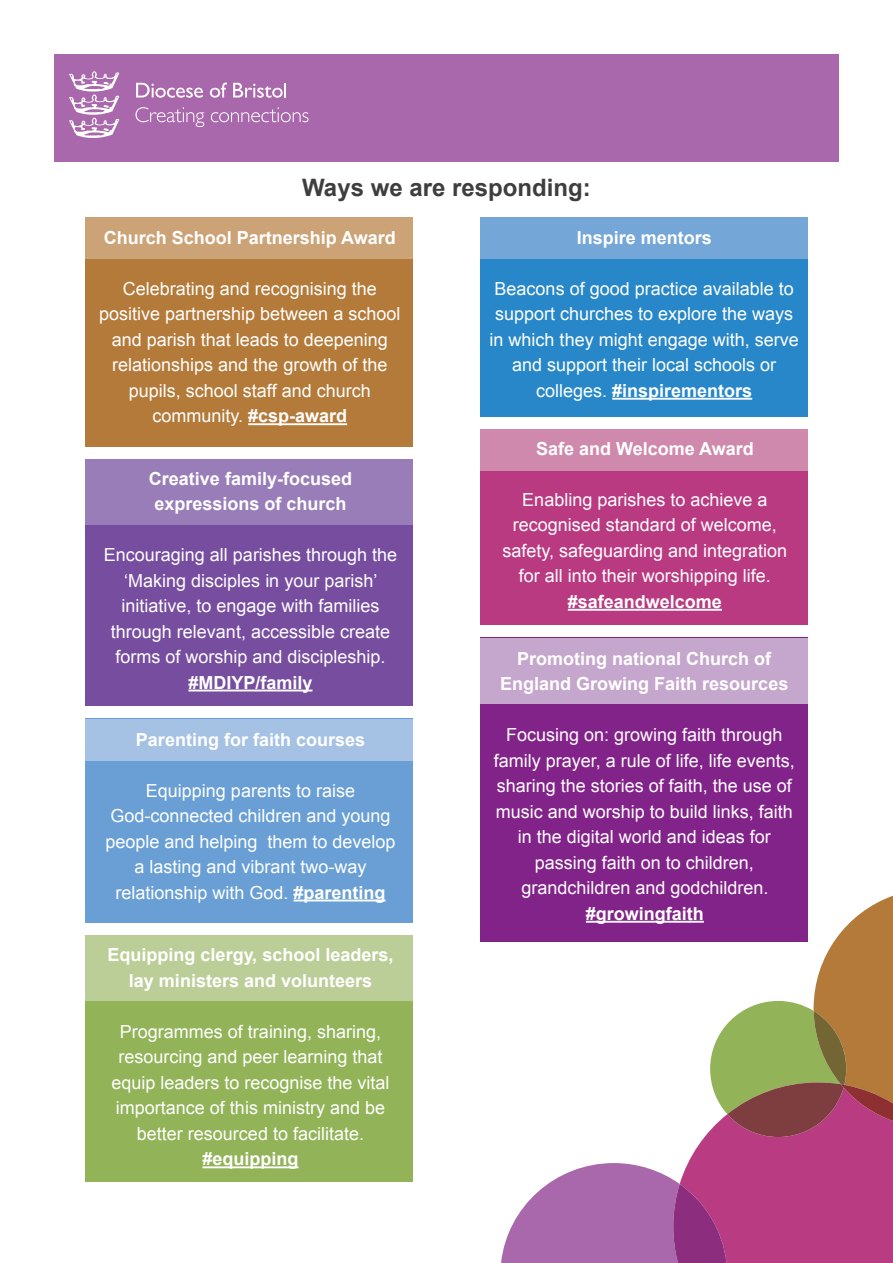
<style>
.page{position:relative;width:893px;height:1263px;background:#fff}
.page>*{position:absolute;margin:0;border:0;box-sizing:border-box;transform-origin:0 0}
.t1{font:700 24px "Arial";color:#3e3e3f}
.t2{font:18px/25.5px "Arial";color:#fff;text-align:center}
.t3{font:700 18px/25.5px "Arial";color:#fff;text-align:center}
.s1{font-weight:700}
</style>
<div class="page">
<div style="left:85px;top:935px;width:327px;height:247px;background:#92b358"></div>
<div style="left:85px;top:935px;width:327px;height:66px;background:#bcce98"></div>
<div style="left:480px;top:429px;width:328px;height:196px;background:#b93a81"></div>
<div style="left:480px;top:429px;width:328px;height:42px;background:#cf89ac"></div>
<div style="left:480px;top:638px;width:328px;height:304px;background:#822389"></div>
<div style="left:480px;top:638px;width:328px;height:65px;background:#c5a6cc"></div>
<div style="left:85px;top:719px;width:327px;height:204px;background:#699fd5"></div>
<div style="left:85px;top:719px;width:327px;height:41px;background:#a5c1e4"></div>
<div style="left:85px;top:459px;width:327px;height:247px;background:#764d9f"></div>
<div style="left:85px;top:217px;width:327px;height:229px;background:#b47a39"></div>
<div style="left:54px;top:54px;width:785px;height:108px;background:#a968ab"></div>
<svg style="left:69px;top:71px;width:50px;height:67px"></svg>
<svg style="left:136px;top:83px;width:67px;height:15px"></svg>
<svg style="left:210px;top:83px;width:17px;height:15px"></svg>
<svg style="left:233px;top:83px;width:53px;height:15px"></svg>
<svg style="left:135px;top:107px;width:69px;height:20px"></svg>
<svg style="left:211px;top:107px;width:97px;height:15px"></svg>
<hr style="left:568px;top:609px;width:154px;height:2px;background:#fff">
<hr style="left:294px;top:899px;width:92px;height:2px;background:#fff">
<hr style="left:202px;top:1166px;width:96px;height:2px;background:#fff">
<div style="left:85px;top:217px;width:327px;height:42px;background:#cca376"></div>
<hr style="left:248px;top:423px;width:99px;height:2px;background:#fff">
<div style="left:480px;top:217px;width:328px;height:200px;background:#2787c8"></div>
<div style="left:480px;top:217px;width:328px;height:42px;background:#74a6d8"></div>
<hr style="left:612px;top:398px;width:140px;height:2px;background:#fff">
<div style="left:85px;top:459px;width:327px;height:66px;background:#987db8"></div>
<hr style="left:188px;top:690px;width:125px;height:1px;background:#fff">
<svg style="left:501px;top:896px;width:392px;height:367px"></svg>
<h1 class="t1" style="left:302px;top:172px;width:290px">Ways we are responding:</h1>
<p class="t3" style="left:104px;top:225px;width:294px">Church School Partnership Award</p>
<p class="t2" style="left:99px;top:276px;width:303px">Celebrating and recognising the positive partnership between a school and parish that leads to deepening relationships and the growth of the pupils, school staff and church community. <span class="s1">#csp-award</span></p>
<p class="t3" style="left:149px;top:466px;width:205px">Creative family-focused expressions of church</p>
<p class="t2" style="left:104px;top:542px;width:295px">Encouraging all parishes through the ‘Making disciples in your parish’ initiative, to engage with families through relevant, accessible create forms of worship and discipleship.</p>
<p class="t3" style="left:188px;top:670px;width:126px">#MDIYP/family</p>
<p class="t3" style="left:136px;top:727px;width:231px">Parenting for faith courses</p>
<p class="t2" style="left:105px;top:778px;width:292px">Equipping parents to raise<br>God-connected children and young people and helping them to develop a lasting and vibrant two-way relationship with God. <span class="s1">#parenting</span></p>
<p class="t3" style="left:108px;top:943px;width:287px">Equipping clergy, school leaders, lay ministers and volunteers</p>
<p class="t2" style="left:111px;top:1019px;width:280px">Programmes of training, sharing, resourcing and peer learning that equip leaders to recognise the vital importance of this ministry and be better resourced to facilitate.</p>
<p class="t3" style="left:202px;top:1147px;width:98px">#equipping</p>
<p class="t3" style="left:577px;top:225px;width:137px">Inspire mentors</p>
<p class="t2" style="left:490px;top:276px;width:311px">Beacons of good practice available to support churches to explore the ways in which they might engage with, serve and support their local schools or colleges. <span class="s1">#inspirementors</span></p>
<p class="t3" style="left:536px;top:436px;width:219px">Safe and Welcome Award</p>
<p class="t2" style="left:502px;top:487px;width:286px">Enabling parishes to achieve a recognised standard of welcome, safety, safeguarding and integration for all into their worshipping life.</p>
<p class="t3" style="left:568px;top:589px;width:156px">#safeandwelcome</p>
<p class="t3" style="left:500px;top:646px;width:290px">Promoting national Church of<br>England Growing Faith resources</p>
<p class="t2" style="left:494px;top:722px;width:303px">Focusing on: growing faith through family prayer, a rule of life, life events, sharing the stories of faith, the use of music and worship to build links, faith in the digital world and ideas for passing faith on to children, grandchildren and godchildren.</p>
<p class="t3" style="left:586px;top:901px;width:120px">#growingfaith</p>
</div>
